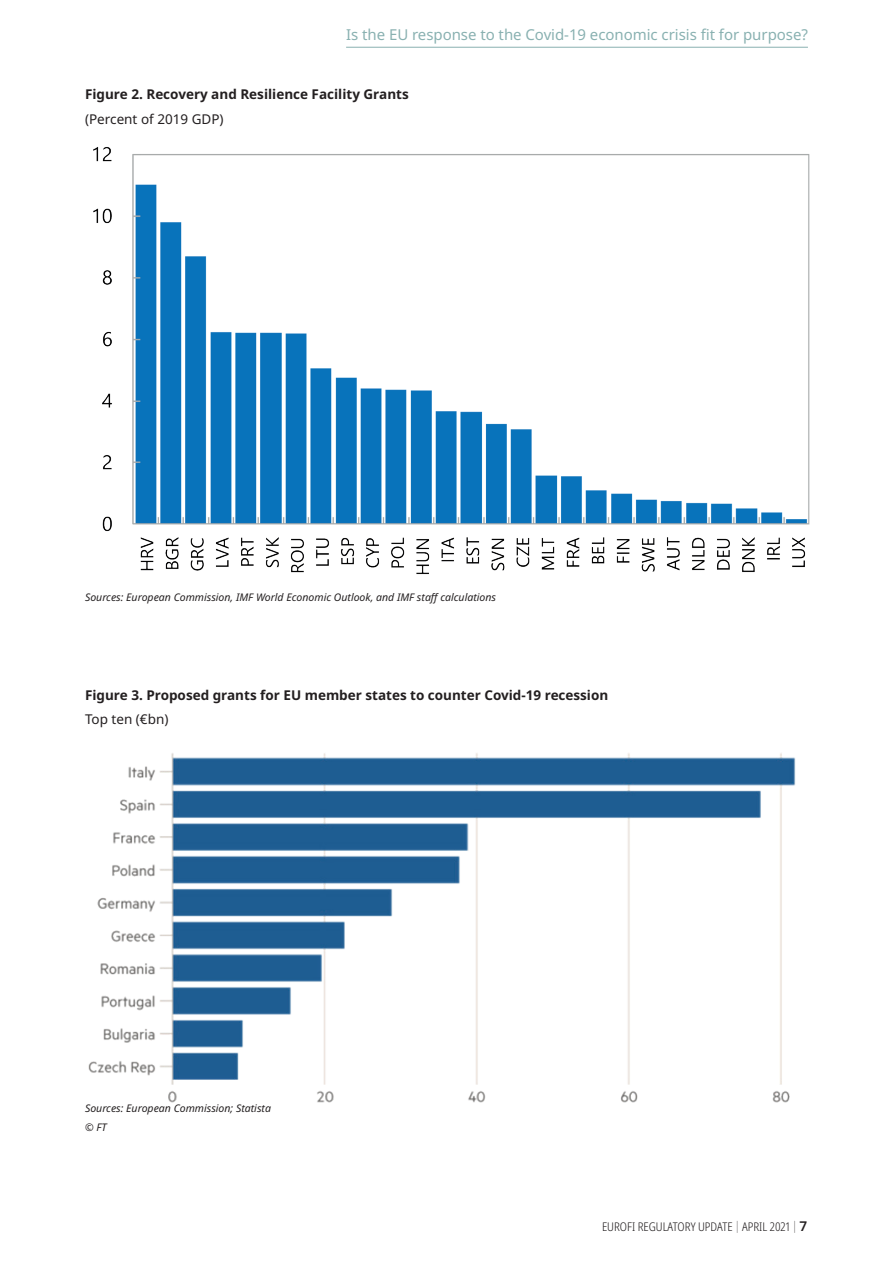
<style>
.page{position:relative;width:893px;height:1263px;background:#fff}
.page>*{position:absolute;margin:0;border:0;box-sizing:border-box;transform-origin:0 0}
.t1{font:15px "Noto Sans";letter-spacing:-.005em;color:#89b1b1}
.t2{font:700 13.5px "Noto Sans";color:#231f20}
.t3{font:13.5px "Noto Sans";color:#231f20}
.t4{font:300 condensed 12px "Noto Sans";color:#231f20}
.t5{font:italic 10.5px/19px "Noto Sans";color:#231f20}
.s1{font-weight:100;font-stretch:extra-condensed}
.s2{font-weight:600;font-stretch:normal;font-size:13.5px}
</style>
<div class="page">
<img style="left:93px;top:147px;width:717px;height:427px">
<img style="left:88px;top:753px;width:708px;height:350px">
<hr style="left:346px;top:47px;width:462px;height:1px;background:#89b1b1">
<h1 class="t1" style="left:346px;top:24px;width:463px">Is the EU response to the Covid-19 economic crisis fit for purpose?</h1>
<p class="t2" style="left:85px;top:85px;width:325px">Figure 2. Recovery and Resilience Facility Grants</p>
<p class="t3" style="left:85px;top:110px;width:140px">(Percent of 2019 GDP)</p>
<p class="t5" style="left:85px;top:588px;width:412px">Sources: European Commission, IMF World Economic Outlook, and IMF staff calculations</p>
<p class="t2" style="left:85px;top:685px;width:525px">Figure 3. Proposed grants for EU member states to counter Covid-19 recession</p>
<p class="t3" style="left:85px;top:710px;width:85px">Top ten (€bn)</p>
<p class="t5" style="left:85px;top:1099px;width:187px">Sources: European Commission; Statista © FT</p>
<p class="t4" style="left:602px;top:1218px;width:207px">EUROFI REGULATORY UPDATE <span class="s1">|</span> APRIL 2021 <span class="s1">|</span> <span class="s2">7</span></p>
</div>
